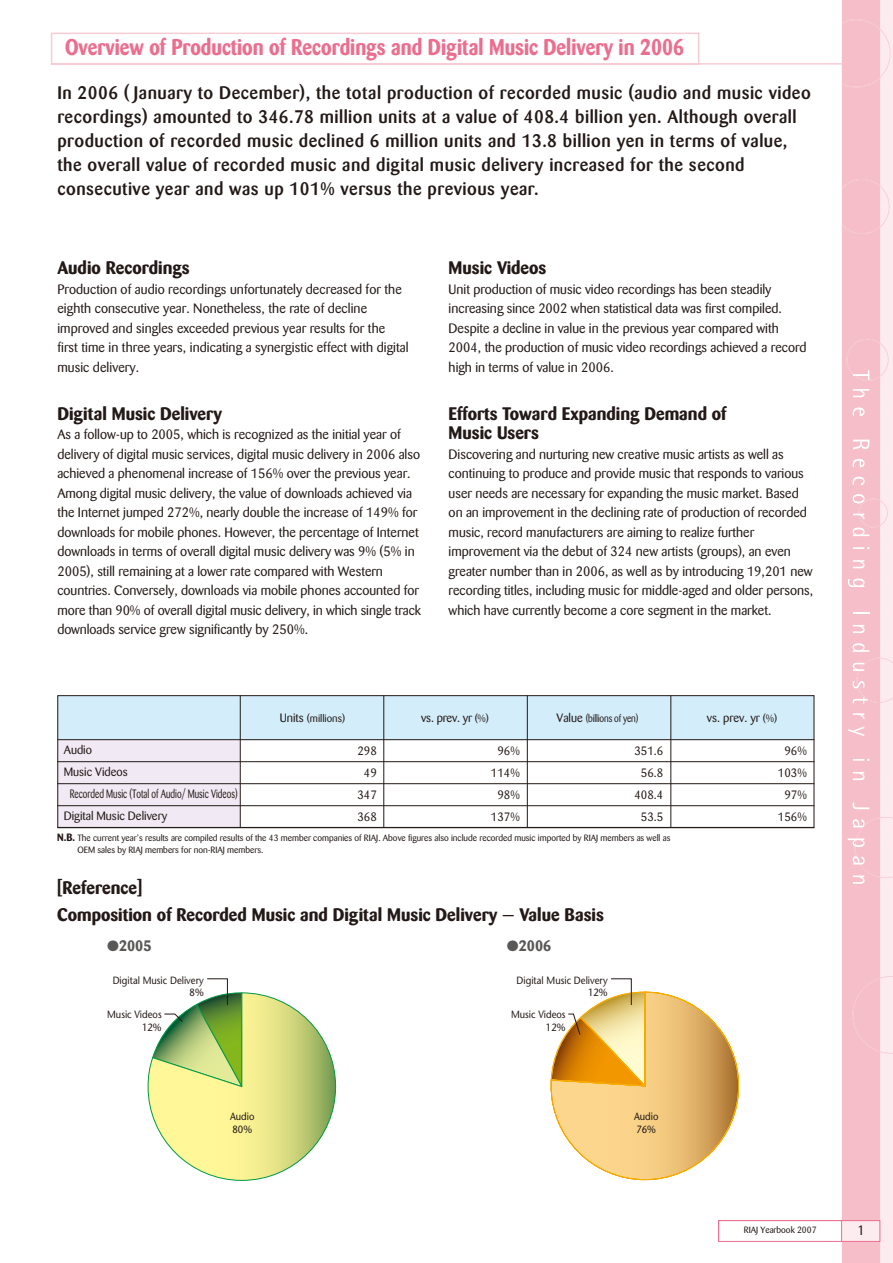
<style>
.page{position:relative;width:893px;height:1263px;background:#fff}
.page>*{position:absolute;margin:0;border:0;box-sizing:border-box;transform-origin:0 0}
.t1{font:700 22.5px "Barmeno";color:#ec6e8f;scale:.9 1}
.t2{font:500 18px/24px "Barmeno";letter-spacing:.025em;color:#231916}
.t3{font:700 18px/19.5px "Barmeno";color:#231916}
.t4{font:700 15px "Barmeno";color:#595857}
.t5{font:15px "Rotis Semi Sans";color:#231916}
.t6{font:13.5px/19.5px "Barmeno";color:#231916}
.t7{font:12px/22px "Barmeno";color:#231916;text-align:center}
.t8{font:12px "Barmeno";color:#231916;scale:.74 1}
.t9{font:10.5px/12.8px "Stone Sans";color:#231916;text-align:right;scale:.9 1}
.t10{font:10.5px "Barmeno";letter-spacing:-.015em;color:#231916;scale:.85 1}
.t11{font:10.5px "Barmeno";letter-spacing:-.015em;color:#231916}
.t12{font:9px/12px "Barmeno";color:#231916}
.s1{font-size:12px}
.s2{font-size:10.5px}
.s3{font-weight:700;font-size:10.5px}
</style>
<div class="page">
<div style="left:880px;top:0;width:13px;height:1263px;background:#fcebef"></div>
<div style="left:842px;top:0;width:38px;height:1263px;background:#f6bec9"></div>
<svg style="left:842px;top:178px;width:49px;height:56px"></svg>
<svg style="left:852px;top:976px;width:41px;height:78px"></svg>
<svg style="left:845px;top:337px;width:44px;height:44px"></svg>
<svg style="left:853px;top:389px;width:16px;height:8px"></svg>
<svg style="left:852px;top:408px;width:12px;height:8px"></svg>
<svg style="left:853px;top:440px;width:16px;height:9px"></svg>
<svg style="left:852px;top:459px;width:12px;height:8px"></svg>
<svg style="left:852px;top:477px;width:12px;height:8px"></svg>
<svg style="left:852px;top:494px;width:36px;height:42px"></svg>
<svg style="left:853px;top:547px;width:16px;height:2px"></svg>
<svg style="left:853px;top:560px;width:11px;height:8px"></svg>
<svg style="left:848px;top:578px;width:16px;height:9px"></svg>
<svg style="left:853px;top:612px;width:16px;height:2px"></svg>
<svg style="left:853px;top:625px;width:11px;height:8px"></svg>
<svg style="left:852px;top:643px;width:17px;height:9px"></svg>
<svg style="left:852px;top:658px;width:41px;height:46px"></svg>
<svg style="left:853px;top:713px;width:11px;height:6px"></svg>
<svg style="left:848px;top:726px;width:16px;height:10px"></svg>
<svg style="left:853px;top:759px;width:16px;height:2px"></svg>
<svg style="left:853px;top:772px;width:11px;height:8px"></svg>
<svg style="left:852px;top:803px;width:17px;height:6px"></svg>
<svg style="left:848px;top:817px;width:45px;height:67px"></svg>
<div style="left:719px;top:1221px;width:161px;height:20px;background:#fcebef"></div>
<div style="left:718px;top:1220px;width:162px;height:22px;border:1px solid #ec6e8f"></div>
<div style="left:719px;top:1221px;width:122px;height:20px;background:#fff"></div>
<div style="left:718px;top:1220px;width:124px;height:22px;border:1px solid #ec6e8f"></div>
<svg style="left:50px;top:18px;width:842px;height:70px"></svg>
<div style="left:57px;top:739px;width:183px;height:88px;background:#f1eaf4"></div>
<div style="left:57px;top:696px;width:757px;height:44px;background:#d3edfb"></div>
<hr style="left:240px;top:695px;width:1px;height:132px;background:#231916">
<hr style="left:383px;top:696px;width:1px;height:131px;background:#231916">
<hr style="left:527px;top:696px;width:1px;height:131px;background:#231916">
<hr style="left:670px;top:696px;width:1px;height:131px;background:#231916">
<hr style="left:57px;top:739px;width:757px;height:1px;background:#231916">
<hr style="left:57px;top:761px;width:757px;height:1px;background:#231916">
<hr style="left:57px;top:783px;width:757px;height:1px;background:#231916">
<hr style="left:57px;top:805px;width:757px;height:1px;background:#231916">
<div style="left:57px;top:695px;width:757px;height:133px;border:1px solid #231916"></div>
<svg style="left:147px;top:978px;width:189px;height:203px"></svg>
<svg style="left:550px;top:978px;width:189px;height:202px"></svg>
<h1 class="t1" style="left:65px;top:38px;width:689px">Overview of Production of Recordings and Digital Music Delivery in 2006</h1>
<p class="t2" style="left:57px;top:82px;width:755px">In 2006 ( January to December), the total production of recorded music (audio and music video recordings) amounted to 346.78 million units at a value of 408.4 billion yen. Although overall production of recorded music declined 6 million units and 13.8 billion yen in terms of value, the overall value of recorded music and digital music delivery increased for the second consecutive year and was up 101% versus the previous year.</p>
<h2 class="t3" style="left:57px;top:260px;width:134px">Audio Recordings</h2>
<p class="t6" style="left:57px;top:280px;width:353px">Production of audio recordings unfortunately decreased for the eighth consecutive year. Nonetheless, the rate of decline improved and singles exceeded previous year results for the first time in three years, indicating a synergistic effect with digital music delivery.</p>
<h2 class="t3" style="left:57px;top:405px;width:166px">Digital Music Delivery</h2>
<p class="t6" style="left:57px;top:426px;width:365px">As a follow-up to 2005, which is recognized as the initial year of delivery of digital music services, digital music delivery in 2006 also achieved a phenomenal increase of 156% over the previous year.<br>Among digital music delivery, the value of downloads achieved via the Internet jumped 272%, nearly double the increase of 149% for downloads for mobile phones. However, the percentage of Internet downloads in terms of overall digital music delivery was 9% (5% in 2005), still remaining at a lower rate compared with Western countries. Conversely, downloads via mobile phones accounted for more than 90% of overall digital music delivery, in which single track downloads service grew significantly by 250%.</p>
<h2 class="t3" style="left:449px;top:260px;width:99px">Music Videos</h2>
<p class="t6" style="left:449px;top:280px;width:359px">Unit production of music video recordings has been steadily increasing since 2002 when statistical data was first compiled.<br>Despite a decline in value in the previous year compared with 2004, the production of music video recordings achieved a record high in terms of value in 2006.</p>
<h2 class="t3" style="left:449px;top:405px;width:279px">Efforts Toward Expanding Demand of<br>Music Users</h2>
<p class="t6" style="left:449px;top:445px;width:366px">Discovering and nurturing new creative music artists as well as continuing to produce and provide music that responds to various user needs are necessary for expanding the music market. Based on an improvement in the declining rate of production of recorded music, record manufacturers are aiming to realize further improvement via the debut of 324 new artists (groups), an even greater number than in 2006, as well as by introducing 19,201 new recording titles, including music for middle-aged and older persons, which have currently become a core segment in the market.</p>
<p class="t7" style="left:64px;top:740px;width:30px">Audio</p>
<p class="t7" style="left:64px;top:762px;width:65px">Music Videos</p>
<p class="t8" style="left:70px;top:789px;width:228px">Recorded Music (Total of Audio/ Music Videos)</p>
<p class="t7" style="left:64px;top:806px;width:105px">Digital Music Delivery</p>
<p class="t11" style="left:280px;top:714px;width:67px"><span class="s1">Units</span> (millions)</p>
<p class="t7" style="left:421px;top:708px;width:69px">vs. prev. yr <span class="s2">(%)</span></p>
<p class="t10" style="left:557px;top:714px;width:98px"><span class="s1">Value</span> (billions of yen)</p>
<p class="t7" style="left:707px;top:708px;width:72px">vs. prev. yr <span class="s2">(%)</span></p>
<p class="t7" style="left:357px;top:740px;width:21px">298<br>49<br>347<br>368</p>
<p class="t7" style="left:491px;top:740px;width:31px">96%<br>114%<br>98%<br>137%</p>
<p class="t7" style="left:634px;top:740px;width:31px">351.6<br>56.8<br>408.4<br>53.5</p>
<p class="t7" style="left:778px;top:740px;width:31px">96%<br>103%<br>97%<br>156%</p>
<p class="t12" style="left:77px;top:833px;width:594px;text-indent:-20px"><span class="s3">N.B.</span> The current year’s results are compiled results of the 43 member companies of RIAJ. Above figures also include recorded music imported by RIAJ members as well as<br>OEM sales by RIAJ members for non-RIAJ members.</p>
<h2 class="t3" style="left:57px;top:876px;width:548px;line-height:27px">[Reference]<br>Composition of Recorded Music and Digital Music Delivery — Value Basis</h2>
<p class="t4" style="left:107px;top:940px;width:46px">●2005</p>
<p class="t4" style="left:507px;top:940px;width:46px">●2006</p>
<p class="t9" style="left:113px;top:975px;width:103px">Digital Music Delivery<br>8%</p>
<p class="t9" style="left:107px;top:1009px;width:62px">Music Videos<br>12%</p>
<p class="t9" style="left:230px;top:1111px;width:29px;text-align:left">Audio<br>80%</p>
<p class="t9" style="left:516px;top:975px;width:103px">Digital Music Delivery<br>12%</p>
<p class="t9" style="left:511px;top:1009px;width:62px">Music Videos<br>12%</p>
<p class="t9" style="left:634px;top:1111px;width:29px;text-align:left">Audio<br>76%</p>
<p class="t12" style="left:744px;top:1225px;width:74px">RIAJ Yearbook 2007</p>
<p class="t5" style="left:857px;top:1224px;width:9px">1</p>
</div>
